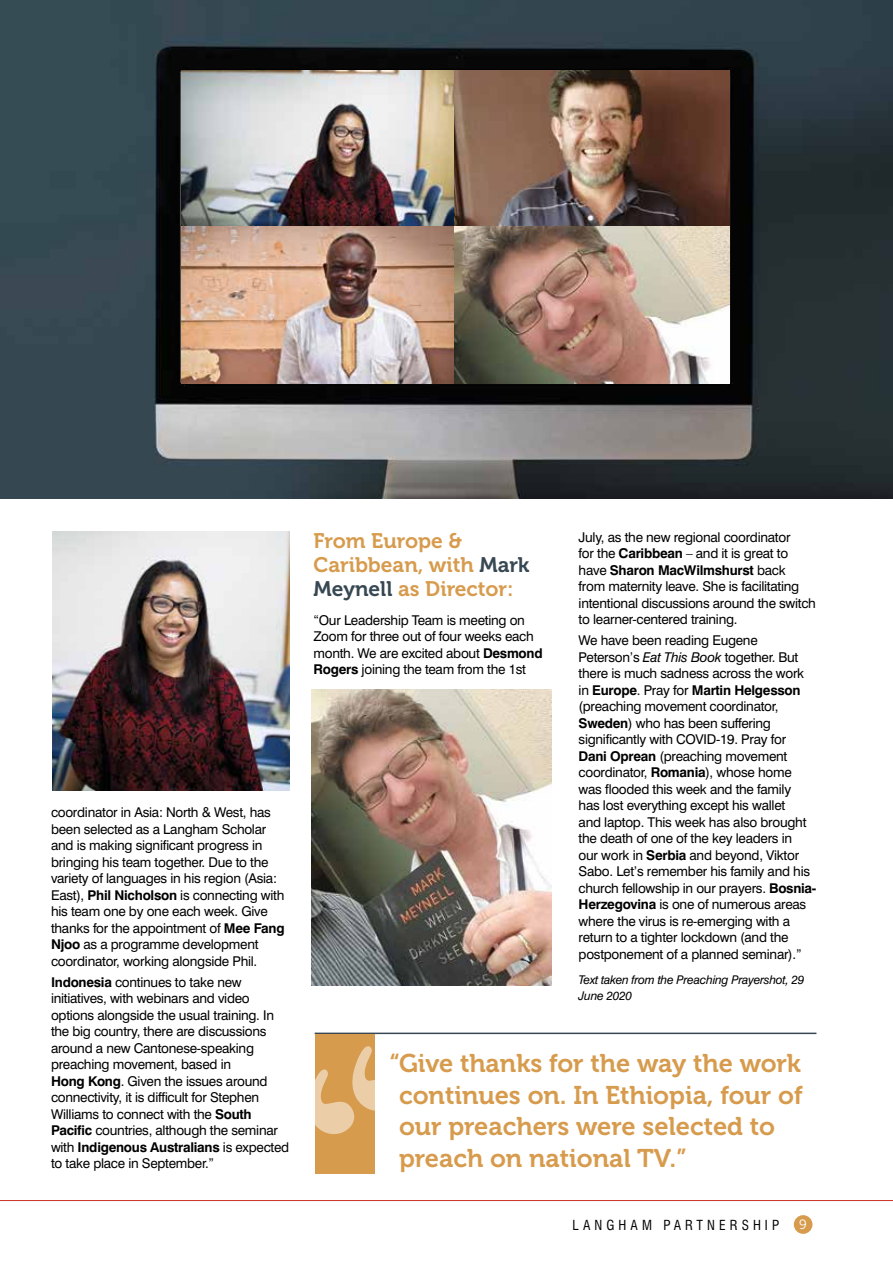
<style>
.page{position:relative;width:893px;height:1263px;background:#fff}
.page>*{position:absolute;margin:0;border:0;box-sizing:border-box;transform-origin:0 0}
.t1{font:25.5px/31.5px "Museo 700";color:#d79b4d}
.t2{font:21px/24px "Museo 700";color:#d79b4d}
.t3{font:13.5px/16.5px "Swiss 721 BT";letter-spacing:-.02em;color:#000}
.t4{font:condensed 13.5px "Swiss 721 BT";letter-spacing:.3em;color:#000}
.t5{font:13.5px "Museo 300";color:#fff}
.t6{font:italic 12px/16.5px "Swiss 721 BT";letter-spacing:-.02em;color:#000}
.s1{font-weight:700}
.s2{color:#374853}
.s3{font-style:italic}
</style>
<div class="page">
<div style="left:794px;top:1215px;width:18px;height:19px;background:#d79b4d;border-radius:50%"></div>
<hr style="left:0;top:1200px;width:893px;height:1px;background:#cb3427">
<img style="left:53px;top:531px;width:236px;height:260px">
<img style="left:312px;top:690px;width:240px;height:296px">
<img style="left:0;top:0;width:893px;height:499px">
<img style="left:181px;top:71px;width:548px;height:312px">
<hr style="left:315px;top:1032px;width:501px;height:2px;background:#374853">
<div style="left:315px;top:1034px;width:60px;height:140px;background:#d79b4d"></div>
<svg style="left:315px;top:1046px;width:60px;height:89px"></svg>
<p class="t3" style="left:51px;top:804px;width:235px">coordinator in Asia: North &amp; West, has been selected as a Langham Scholar and is making significant progress in bringing his team together. Due to the variety of languages in his region (Asia:<br>East), <span class="s1">Phil Nicholson</span> is connecting with his team one by one each week. Give thanks for the appointment of <span class="s1">Mee Fang Njoo</span> as a programme development coordinator, working alongside Phil.</p>
<p class="t3" style="left:51px;top:973px;width:240px"><span class="s1">Indonesia</span> continues to take new initiatives, with webinars and video options alongside the usual training. In the big country, there are discussions around a new Cantonese-speaking preaching movement, based in<br><span class="s1">Hong Kong</span>. Given the issues around connectivity, it is difficult for Stephen Williams to connect with the <span class="s1">South Pacific</span> countries, although the seminar with <span class="s1">Indigenous Australians</span> is expected to take place in September.”</p>
<h2 class="t2" style="left:313px;top:528px;width:218px">From Europe &amp;<br>Caribbean, with <span class="s2">Mark<br>Meynell</span> as Director:</h2>
<p class="t3" style="left:313px;top:612px;width:231px">“Our Leadership Team is meeting on Zoom for three out of four weeks each month. We are excited about <span class="s1">Desmond Rogers</span> joining the team from the 1st</p>
<p class="t3" style="left:579px;top:529px;width:239px">July, as the new regional coordinator<br>for the <span class="s1">Caribbean</span> – and it is great to have <span class="s1">Sharon MacWilmshurst</span> back<br>from maternity leave. She is facilitating intentional discussions around the switch to learner-centered training.</p>
<p class="t3" style="left:579px;top:632px;width:239px">We have been reading Eugene Peterson’s <span class="s3">Eat This Book</span> together. But there is much sadness across the work in <span class="s1">Europe</span>. Pray for <span class="s1">Martin Helgesson </span>(preaching movement coordinator, <span class="s1">Sweden</span>) who has been suffering significantly with COVID-19. Pray for <span class="s1">Dani Oprean</span> (preaching movement coordinator, <span class="s1">Romania</span>), whose home was flooded this week and the family<br>has lost everything except his wallet<br>and laptop. This week has also brought the death of one of the key leaders in<br>our work in <span class="s1">Serbia</span> and beyond, Viktor Sabo. Let’s remember his family and his church fellowship in our prayers. <span class="s1">Bosnia-Herzegovina</span> is one of numerous areas where the virus is re-emerging with a return to a tighter lockdown (and the postponement of a planned seminar).”</p>
<p class="t6" style="left:579px;top:971px;width:227px">Text taken from the Preaching Prayershot, 29<br>June 2020</p>
<h1 class="t1" style="left:399px;top:1048px;width:405px;text-indent:-9px">“Give thanks for the way the work continues on. In Ethiopia, four of our preachers were selected to preach on national TV.”</h1>
<p class="t4" style="left:572px;top:1217px;width:207px">LANGHAM PARTNERSHIP</p>
<p class="t5" style="left:799px;top:1217px;width:9px">9</p>
</div>
